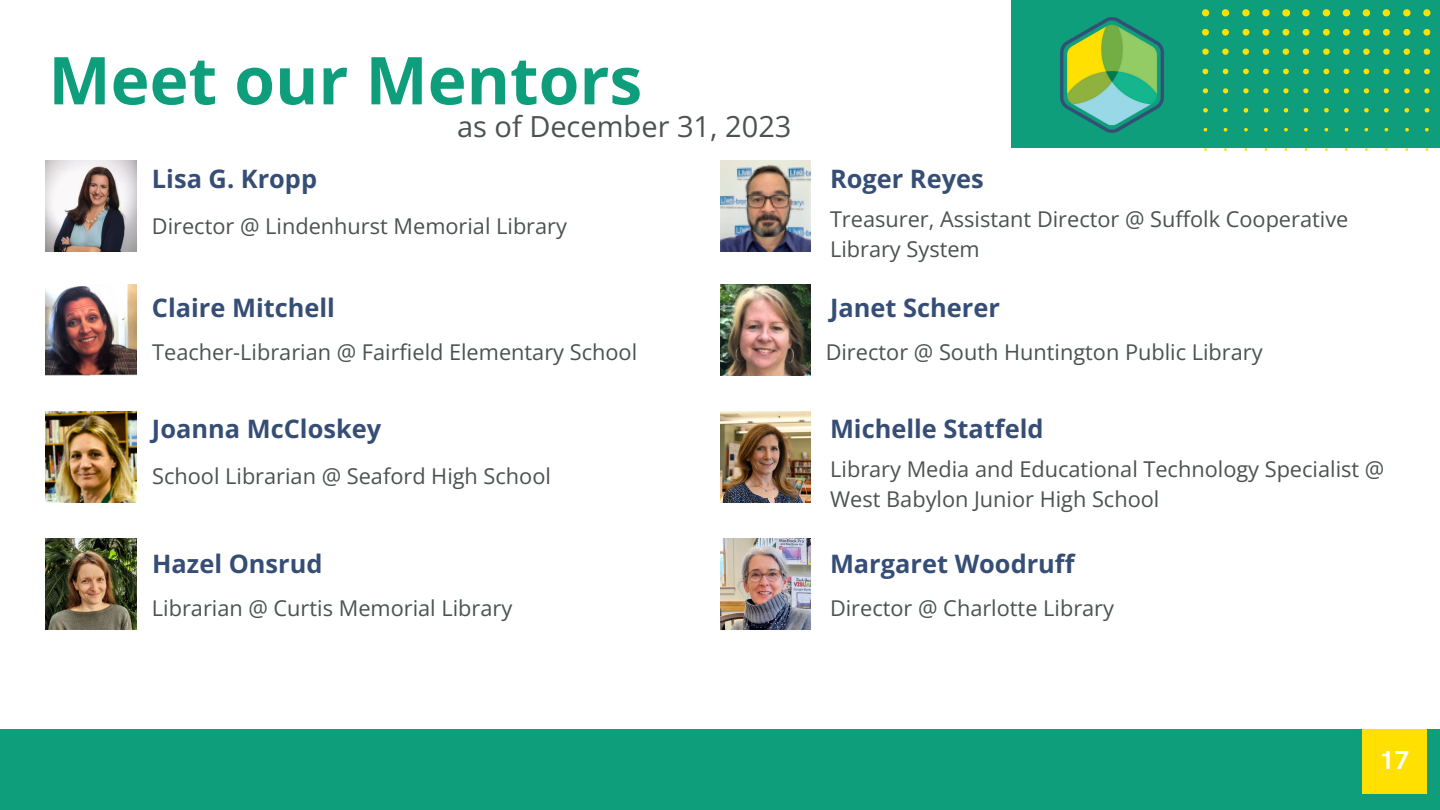
<style>
.page{position:relative;width:1440px;height:810px;background:#fff}
.page>*{position:absolute;margin:0;border:0;box-sizing:border-box;transform-origin:0 0}
.t1{font:700 66px "Open Sans";color:#0e9e7c}
.t2{font:29px "Open Sans";color:#4c5251}
.t3{font:700 26px "HK Grotesk Pro";color:#fff}
.t4{font:700 25.4px "Open Sans";color:#364e76}
.t5{font:21.8px/29.9px "Open Sans";color:#4c5251}
</style>
<div class="page">
<div style="left:0;top:729px;width:1440px;height:81px;background:#0e9e7c"></div>
<div style="left:1011px;top:0;width:429px;height:147px;background:#0e9e7c"></div>
<svg style="left:1423px;top:9px;width:7px;height:7px"></svg>
<svg style="left:1403px;top:9px;width:8px;height:7px"></svg>
<svg style="left:1383px;top:9px;width:7px;height:7px"></svg>
<svg style="left:1363px;top:9px;width:7px;height:7px"></svg>
<svg style="left:1343px;top:9px;width:7px;height:7px"></svg>
<svg style="left:1323px;top:9px;width:7px;height:7px"></svg>
<svg style="left:1302px;top:9px;width:8px;height:7px"></svg>
<svg style="left:1282px;top:9px;width:8px;height:8px"></svg>
<svg style="left:1262px;top:9px;width:8px;height:7px"></svg>
<svg style="left:1242px;top:9px;width:8px;height:7px"></svg>
<svg style="left:1222px;top:9px;width:7px;height:7px"></svg>
<svg style="left:1202px;top:9px;width:7px;height:7px"></svg>
<svg style="left:1423px;top:29px;width:7px;height:7px"></svg>
<svg style="left:1403px;top:29px;width:7px;height:7px"></svg>
<svg style="left:1383px;top:29px;width:7px;height:7px"></svg>
<svg style="left:1363px;top:29px;width:7px;height:7px"></svg>
<svg style="left:1343px;top:29px;width:7px;height:7px"></svg>
<svg style="left:1323px;top:29px;width:7px;height:7px"></svg>
<svg style="left:1303px;top:29px;width:6px;height:7px"></svg>
<svg style="left:1282px;top:29px;width:7px;height:7px"></svg>
<svg style="left:1262px;top:29px;width:7px;height:7px"></svg>
<svg style="left:1243px;top:29px;width:7px;height:7px"></svg>
<svg style="left:1222px;top:29px;width:7px;height:7px"></svg>
<svg style="left:1202px;top:29px;width:7px;height:7px"></svg>
<svg style="left:1202px;top:49px;width:7px;height:6px"></svg>
<svg style="left:1222px;top:49px;width:7px;height:6px"></svg>
<svg style="left:1243px;top:49px;width:6px;height:6px"></svg>
<svg style="left:1263px;top:49px;width:6px;height:6px"></svg>
<svg style="left:1283px;top:49px;width:6px;height:6px"></svg>
<svg style="left:1303px;top:49px;width:6px;height:6px"></svg>
<svg style="left:1323px;top:49px;width:7px;height:6px"></svg>
<svg style="left:1343px;top:49px;width:7px;height:6px"></svg>
<svg style="left:1363px;top:49px;width:7px;height:6px"></svg>
<svg style="left:1383px;top:49px;width:7px;height:6px"></svg>
<svg style="left:1404px;top:49px;width:6px;height:6px"></svg>
<svg style="left:1424px;top:49px;width:6px;height:6px"></svg>
<svg style="left:1424px;top:69px;width:6px;height:5px"></svg>
<svg style="left:1404px;top:69px;width:6px;height:5px"></svg>
<svg style="left:1383px;top:69px;width:6px;height:5px"></svg>
<svg style="left:1364px;top:69px;width:5px;height:5px"></svg>
<svg style="left:1344px;top:69px;width:5px;height:5px"></svg>
<svg style="left:1323px;top:69px;width:6px;height:5px"></svg>
<svg style="left:1303px;top:69px;width:6px;height:5px"></svg>
<svg style="left:1283px;top:69px;width:6px;height:5px"></svg>
<svg style="left:1263px;top:69px;width:6px;height:5px"></svg>
<svg style="left:1243px;top:69px;width:6px;height:5px"></svg>
<svg style="left:1223px;top:69px;width:5px;height:5px"></svg>
<svg style="left:1203px;top:69px;width:5px;height:5px"></svg>
<svg style="left:1223px;top:88px;width:5px;height:5px"></svg>
<svg style="left:1424px;top:88px;width:5px;height:5px"></svg>
<svg style="left:1404px;top:88px;width:6px;height:5px"></svg>
<svg style="left:1384px;top:88px;width:5px;height:5px"></svg>
<svg style="left:1364px;top:88px;width:5px;height:6px"></svg>
<svg style="left:1344px;top:88px;width:5px;height:6px"></svg>
<svg style="left:1324px;top:88px;width:5px;height:6px"></svg>
<svg style="left:1303px;top:88px;width:6px;height:5px"></svg>
<svg style="left:1283px;top:88px;width:6px;height:6px"></svg>
<svg style="left:1263px;top:88px;width:6px;height:6px"></svg>
<svg style="left:1243px;top:88px;width:6px;height:5px"></svg>
<svg style="left:1203px;top:88px;width:5px;height:5px"></svg>
<svg style="left:1324px;top:108px;width:5px;height:5px"></svg>
<svg style="left:1304px;top:108px;width:4px;height:4px"></svg>
<svg style="left:1425px;top:108px;width:4px;height:4px"></svg>
<svg style="left:1404px;top:108px;width:5px;height:5px"></svg>
<svg style="left:1384px;top:108px;width:5px;height:5px"></svg>
<svg style="left:1364px;top:108px;width:5px;height:5px"></svg>
<svg style="left:1344px;top:108px;width:5px;height:5px"></svg>
<svg style="left:1284px;top:108px;width:4px;height:5px"></svg>
<svg style="left:1203px;top:108px;width:5px;height:5px"></svg>
<svg style="left:1223px;top:108px;width:5px;height:4px"></svg>
<svg style="left:1244px;top:108px;width:4px;height:5px"></svg>
<svg style="left:1264px;top:108px;width:5px;height:5px"></svg>
<svg style="left:1204px;top:128px;width:3px;height:4px"></svg>
<svg style="left:1224px;top:128px;width:4px;height:4px"></svg>
<svg style="left:1244px;top:128px;width:4px;height:4px"></svg>
<svg style="left:1264px;top:128px;width:4px;height:4px"></svg>
<svg style="left:1284px;top:128px;width:4px;height:4px"></svg>
<svg style="left:1304px;top:128px;width:4px;height:4px"></svg>
<svg style="left:1324px;top:128px;width:4px;height:4px"></svg>
<svg style="left:1405px;top:128px;width:4px;height:4px"></svg>
<svg style="left:1425px;top:128px;width:4px;height:4px"></svg>
<img style="left:46px;top:161px;width:90px;height:91px">
<img style="left:720px;top:284px;width:91px;height:91px">
<img style="left:720px;top:161px;width:91px;height:91px">
<img style="left:720px;top:412px;width:91px;height:90px">
<img style="left:46px;top:284px;width:90px;height:91px">
<img style="left:720px;top:538px;width:91px;height:91px">
<img style="left:46px;top:412px;width:90px;height:90px">
<img style="left:1060px;top:17px;width:104px;height:115px">
<div style="left:1362px;top:729px;width:65px;height:65px;background:#ffe000"></div>
<img style="left:46px;top:538px;width:90px;height:91px">
<h1 class="t1" style="left:48px;top:34px;width:595px">Meet our Mentors</h1>
<h2 class="t2" style="left:457px;top:106px;width:336px">as of December 31, 2023</h2>
<p class="t4" style="left:152px;top:161px;width:167px">Lisa G. Kropp</p>
<p class="t5" style="left:152px;top:211px;width:417px">Director @ Lindenhurst Memorial Library</p>
<p class="t4" style="left:152px;top:290px;width:185px">Claire Mitchell</p>
<p class="t5" style="left:152px;top:336px;width:486px">Teacher-Librarian @ Fairfield Elementary School</p>
<p class="t4" style="left:152px;top:411px;width:231px">Joanna McCloskey</p>
<p class="t5" style="left:152px;top:461px;width:400px">School Librarian @ Seaford High School</p>
<p class="t4" style="left:152px;top:546px;width:172px">Hazel Onsrud</p>
<p class="t5" style="left:152px;top:593px;width:362px">Librarian @ Curtis Memorial Library</p>
<p class="t4" style="left:830px;top:161px;width:155px">Roger Reyes</p>
<p class="t5" style="left:830px;top:203px;width:520px">Treasurer, Assistant Director @ Suffolk Cooperative<br>Library System</p>
<p class="t4" style="left:830px;top:290px;width:171px">Janet Scherer</p>
<p class="t5" style="left:826px;top:336px;width:438px">Director @ South Huntington Public Library</p>
<p class="t4" style="left:830px;top:411px;width:215px">Michelle Statfeld</p>
<p class="t5" style="left:830px;top:453px;width:556px">Library Media and Educational Technology Specialist @<br>West Babylon Junior High School</p>
<p class="t4" style="left:830px;top:546px;width:246px">Margaret Woodruff</p>
<p class="t5" style="left:830px;top:593px;width:286px">Director @ Charlotte Library</p>
<p class="t3" style="left:1379px;top:745px;width:32px">17</p>
</div>
